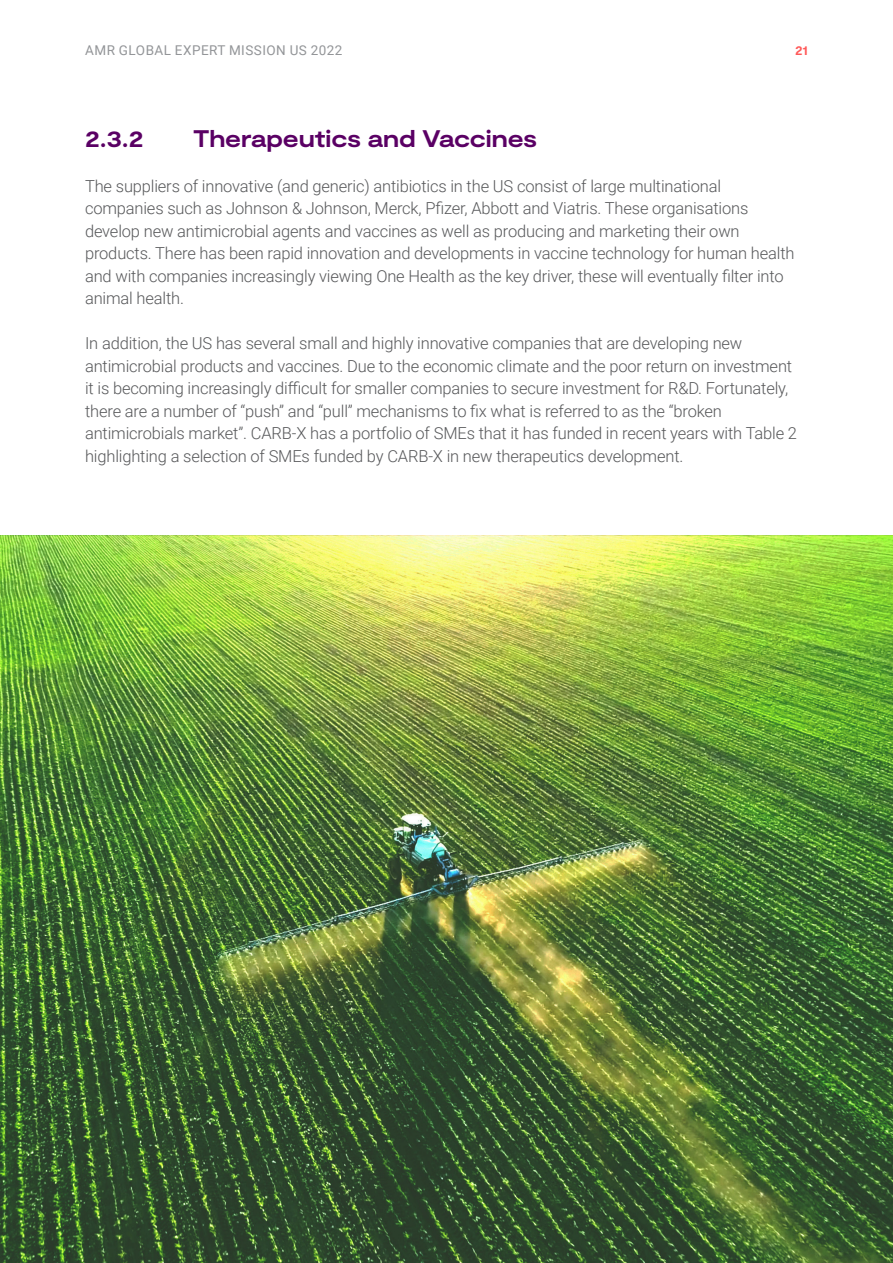
<style>
.page{position:relative;width:893px;height:1263px;background:#fff}
.page>*{position:absolute;margin:0;border:0;box-sizing:border-box;transform-origin:0 0}
.t1{font:700 expanded 24px "Moderat";letter-spacing:-.005em;color:#5a0064}
.t2{font:300 16.5px/22.5px "Roboto";letter-spacing:-.01em;color:#57585a}
.t3{font:13.5px "Roboto";letter-spacing:.035em;color:#939598}
.t4{font:700 13.5px "Moderat";color:#ff5a5a}
</style>
<div class="page">
<img style="left:0;top:536px;width:893px;height:727px">
<p class="t3" style="left:85px;top:41px;width:259px">AMR GLOBAL EXPERT MISSION US 2022</p>
<p class="t4" style="left:795px;top:43px;width:14px">21</p>
<h1 class="t1" style="left:85px;top:124px;width:60px">2.3.2</h1>
<h1 class="t1" style="left:193px;top:124px;width:346px">Therapeutics and Vaccines</h1>
<p class="t2" style="left:85px;top:174px;width:711px">The suppliers of innovative (and generic) antibiotics in the US consist of large multinational companies such as Johnson &amp; Johnson, Merck, Pfizer, Abbott and Viatris. These organisations develop new antimicrobial agents and vaccines as well as producing and marketing their own products. There has been rapid innovation and developments in vaccine technology for human health and with companies increasingly viewing One Health as the key driver, these will eventually filter into animal health.</p>
<p class="t2" style="left:85px;top:332px;width:713px">In addition, the US has several small and highly innovative companies that are developing new antimicrobial products and vaccines. Due to the economic climate and the poor return on investment it is becoming increasingly difficult for smaller companies to secure investment for R&amp;D. Fortunately, there are a number of “push” and “pull” mechanisms to fix what is referred to as the “broken antimicrobials market”. CARB-X has a portfolio of SMEs that it has funded in recent years with Table 2 highlighting a selection of SMEs funded by CARB-X in new therapeutics development.</p>
</div>
